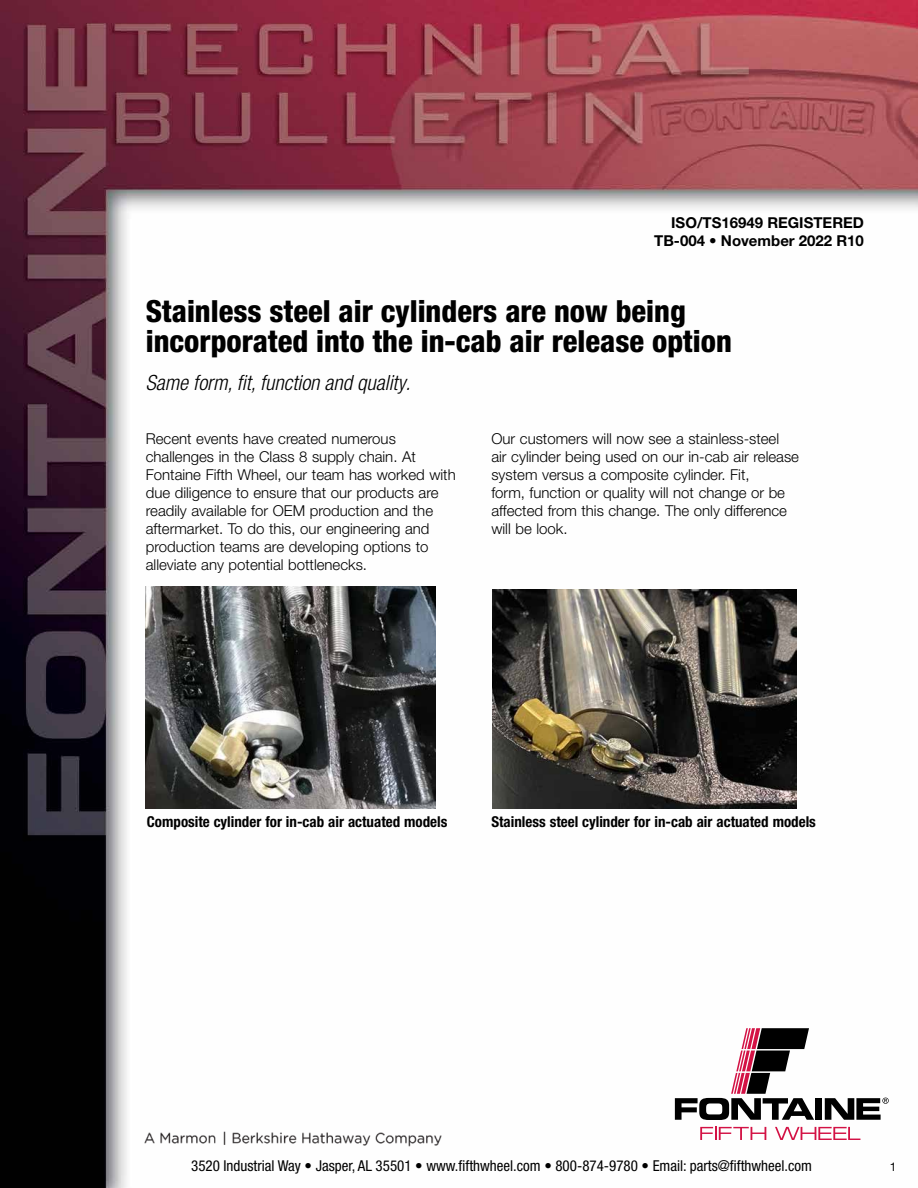
<style>
.page{position:relative;width:918px;height:1188px;background:#fff}
.page>*{position:absolute;margin:0;border:0;box-sizing:border-box;transform-origin:0 0}
.t1{font:800 condensed 30.45px/30px "Helvetica Neue LT Pro";color:#000}
.t2{font:italic 300 condensed 21px "Helvetica Neue LT Pro";color:#000}
.t3{font:300 15px/18px "Helvetica Neue";color:#000}
.t4{font:condensed 15px "Helvetica Neue";color:#000}
.t5{font:700 condensed 15px "Helvetica Neue";color:#000}
.t6{font:700 15px/18px "Helvetica Neue";color:#000;text-align:right}
.t7{font:12px "Helvetica Neue";color:#000}
</style>
<div class="page">
<img style="left:0;top:0;width:918px;height:1188px">
<svg style="left:700px;top:1127px;width:66px;height:13px"></svg>
<svg style="left:775px;top:1127px;width:85px;height:13px"></svg>
<svg style="left:675px;top:1028px;width:139px;height:92px"></svg>
<div style="left:816px;top:1098px;width:6px;height:22px;background:#000"></div>
<svg style="left:825px;top:1098px;width:64px;height:22px"></svg>
<img style="left:142px;top:1120px;width:301px;height:32px">
<svg style="left:796px;top:726px;width:4px;height:8px"></svg>
<img style="left:146px;top:586px;width:289px;height:223px">
<img style="left:493px;top:590px;width:303px;height:219px">
<p class="t6" style="left:654px;top:213px;width:211px">ISO/TS16949 REGISTERED<br>TB-004 • November 2022 R10</p>
<h1 class="t1" style="left:146px;top:296px;width:588px">Stainless steel air cylinders are now being incorporated into the in-cab air release option</h1>
<h2 class="t2" style="left:146px;top:370px;width:266px">Same form, fit, function and quality.</h2>
<p class="t3" style="left:146px;top:429px;width:311px">Recent events have created numerous challenges in the Class 8 supply chain. At Fontaine Fifth Wheel, our team has worked with due diligence to ensure that our products are readily available for OEM production and the aftermarket. To do this, our engineering and production teams are developing options to alleviate any potential bottlenecks.</p>
<p class="t3" style="left:491px;top:429px;width:309px">Our customers will now see a stainless-steel<br>air cylinder being used on our in-cab air release system versus a composite cylinder. Fit,<br>form, function or quality will not change or be affected from this change. The only difference will be look.</p>
<p class="t5" style="left:147px;top:813px;width:302px">Composite cylinder for in-cab air actuated models</p>
<p class="t5" style="left:491px;top:813px;width:326px">Stainless steel cylinder for in-cab air actuated models</p>
<p class="t4" style="left:191px;top:1157px;width:622px">3520 Industrial Way • Jasper, AL 35501 • www.fifthwheel.com • 800-874-9780 • Email: parts@fifthwheel.com</p>
<p class="t7" style="left:890px;top:1158px;width:8px">1</p>
</div>
